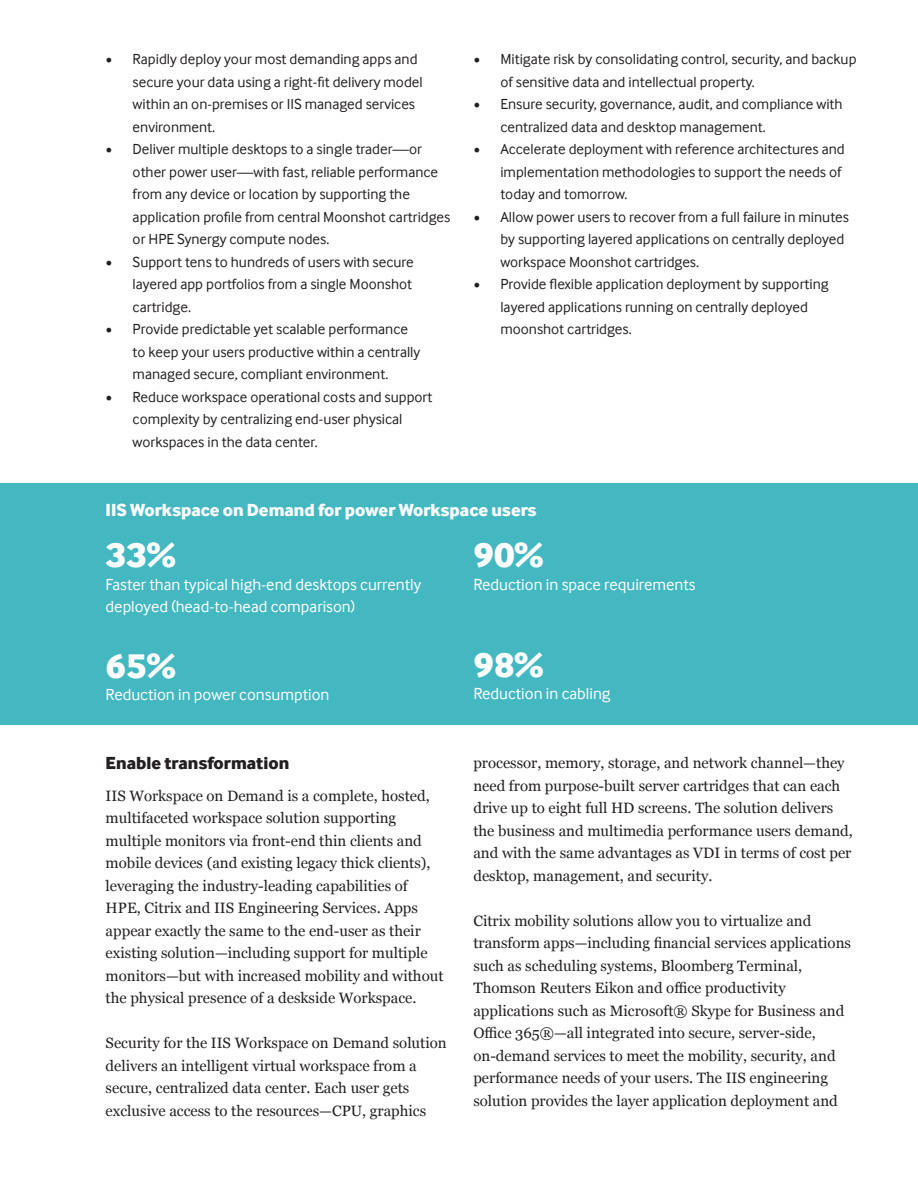
<style>
.page{position:relative;width:918px;height:1188px;background:#fff}
.page>*{position:absolute;margin:0;border:0;box-sizing:border-box;transform-origin:0 0}
.t1{font:800 36px "Inter Face";color:#fff}
.t2{font:800 18px "Inter Face";color:#fff}
.t3{font:800 18px "Inter Face";color:#231f20}
.t4{font:16.5px/22.5px "Inter Face";color:#fff}
.t5{font:15px/22.5px "Georgia";color:#231f20}
.t6{font:15px/22.5px "Inter Face";color:#231f20}
.s1{font-family:"Minion Pro";font-size:18px}
</style>
<div class="page">
<div style="left:0;top:483px;width:918px;height:242px;background:#44b8c1"></div>
<p class="t6" style="left:133px;top:48px;width:292px;text-indent:-27px"><span class="s1">•</span> Rapidly deploy your most demanding apps and secure your data using a right-fit delivery model within an on-premises or IIS managed services environment.</p>
<p class="t6" style="left:133px;top:138px;width:319px;text-indent:-27px"><span class="s1">•</span> Deliver multiple desktops to a single trader—or other power user—with fast, reliable performance from any device or location by supporting the application profile from central Moonshot cartridges or HPE Synergy compute nodes.</p>
<p class="t6" style="left:133px;top:250px;width:283px;text-align:justify;text-indent:-27px"><span class="s1">•</span> Support tens to hundreds of users with secure layered app portfolios from a single Moonshot cartridge.</p>
<p class="t6" style="left:133px;top:318px;width:289px;text-indent:-27px"><span class="s1">•</span> Provide predictable yet scalable performance to keep your users productive within a centrally managed secure, compliant environment.</p>
<p class="t6" style="left:133px;top:385px;width:301px;text-indent:-27px"><span class="s1">•</span> Reduce workspace operational costs and support complexity by centralizing end-user physical workspaces in the data center.</p>
<p class="t6" style="left:500px;top:48px;width:358px;text-indent:-27px"><span class="s1">•</span> Mitigate risk by consolidating control, security, and backup of sensitive data and intellectual property.</p>
<p class="t6" style="left:500px;top:93px;width:344px;text-indent:-27px"><span class="s1">•</span> Ensure security, governance, audit, and compliance with centralized data and desktop management.</p>
<p class="t6" style="left:500px;top:138px;width:346px;text-indent:-27px"><span class="s1">•</span> Accelerate deployment with reference architectures and implementation methodologies to support the needs of today and tomorrow.</p>
<p class="t6" style="left:500px;top:205px;width:350px;text-indent:-27px"><span class="s1">•</span> Allow power users to recover from a full failure in minutes by supporting layered applications on centrally deployed workspace Moonshot cartridges.</p>
<p class="t6" style="left:500px;top:273px;width:330px;text-indent:-27px"><span class="s1">•</span> Provide flexible application deployment by supporting layered applications running on centrally deployed moonshot cartridges.</p>
<p class="t2" style="left:106px;top:499px;width:432px">IIS Workspace on Demand for power Workspace users</p>
<p class="t1" style="left:106px;top:533px;width:72px">33%</p>
<p class="t4" style="left:106px;top:573px;width:317px">Faster than typical high-end desktops currently deployed (head-to-head comparison)</p>
<p class="t1" style="left:106px;top:644px;width:72px">65%</p>
<p class="t4" style="left:106px;top:683px;width:225px">Reduction in power consumption</p>
<p class="t1" style="left:473px;top:533px;width:72px">90%</p>
<p class="t4" style="left:473px;top:573px;width:224px">Reduction in space requirements</p>
<p class="t1" style="left:473px;top:643px;width:72px">98%</p>
<p class="t4" style="left:473px;top:683px;width:139px">Reduction in cabling</p>
<p class="t3" style="left:106px;top:752px;width:185px">Enable transformation</p>
<p class="t5" style="left:106px;top:784px;width:339px">IIS Workspace on Demand is a complete, hosted, multifaceted workspace solution supporting multiple monitors via front-end thin clients and mobile devices (and existing legacy thick clients), leveraging the industry-leading capabilities of HPE, Citrix and IIS Engineering Services. Apps appear exactly the same to the end-user as their existing solution—including support for multiple monitors—but with increased mobility and without the physical presence of a deskside Workspace.</p>
<p class="t5" style="left:106px;top:1031px;width:343px">Security for the IIS Workspace on Demand solution delivers an intelligent virtual workspace from a secure, centralized data center. Each user gets exclusive access to the resources—CPU, graphics</p>
<p class="t5" style="left:473px;top:751px;width:381px">processor, memory, storage, and network channel—they need from purpose-built server cartridges that can each drive up to eight full HD screens. The solution delivers the business and multimedia performance users demand, and with the same advantages as VDI in terms of cost per desktop, management, and security.</p>
<p class="t5" style="left:473px;top:909px;width:379px">Citrix mobility solutions allow you to virtualize and transform apps—including financial services applications such as scheduling systems, Bloomberg Terminal, Thomson Reuters Eikon and office productivity applications such as Microsoft® Skype for Business and Office 365®—all integrated into secure, server-side, on-demand services to meet the mobility, security, and performance needs of your users. The IIS engineering solution provides the layer application deployment and</p>
</div>
